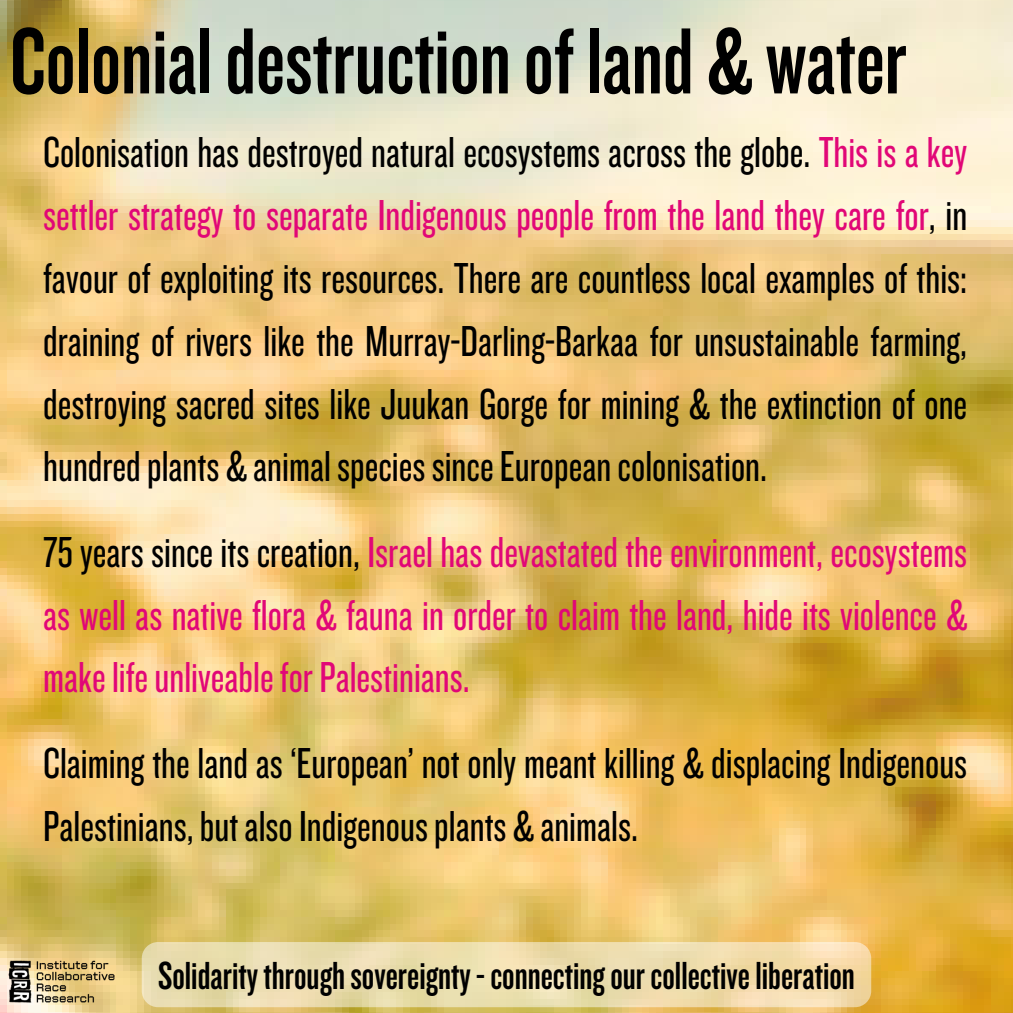
<style>
.page{position:relative;width:1013px;height:1013px;background:#fff}
.page>*{position:absolute;margin:0;border:0;box-sizing:border-box;transform-origin:0 0}
.t1{font:97.5px "Knockout 48";color:#000}
.t2{font:45px/62.8px "Knockout 28";color:#000;text-align:justify}
.t3{font:45px/62.8px "Knockout 28";color:#e10777;text-align:justify}
.t4{font:40.62px "Knockout 48";color:#000}
.s1{color:#e10777}
.s2{color:#000}
</style>
<div class="page">
<img style="left:0;top:0;width:1012px;height:1012px">
<img style="left:0;top:950px;width:129px;height:62px">
<svg style="left:142px;top:942px;width:729px;height:65px;background:#ecdcad"></svg>
<p class="t1" style="left:10px;top:0;width:898px">Colonialdestructionof land &amp; water</p>
<p class="t2" style="left:43px;top:119px;width:925px">Colonisation has destroyed natural ecosystems across the globe. <span class="s1">This is a key settler strategy to separate Indigenous people from the land they care for</span>, in favour of exploiting its resources. There are countless local examples of this: draining of rivers like the Murray-Darling-Barkaa for unsustainable farming, destroying sacred sites like Juukan Gorge for mining &amp; the extinction of one hundredplants &amp; animalspeciessinceEuropean colonisation.</p>
<p class="t3" style="left:43px;top:519px;width:925px"><span class="s2">75 years since its creation,</span> Israel has devastated the environment, ecosystems as well as native flora &amp; fauna in order to claim the land, hide its violence &amp; makelifeunliveableforPalestinians.</p>
<p class="t2" style="left:43px;top:730px;width:925px">Claiming the land as ‘European’ not only meant killing &amp; displacing Indigenous<br>Palestinians,butalsoIndigenousplants &amp; animals.</p>
<p class="t4" style="left:158px;top:950px;width:698px">Solidaritythroughsovereignty-connectingourcollectiveliberation</p>
</div>
